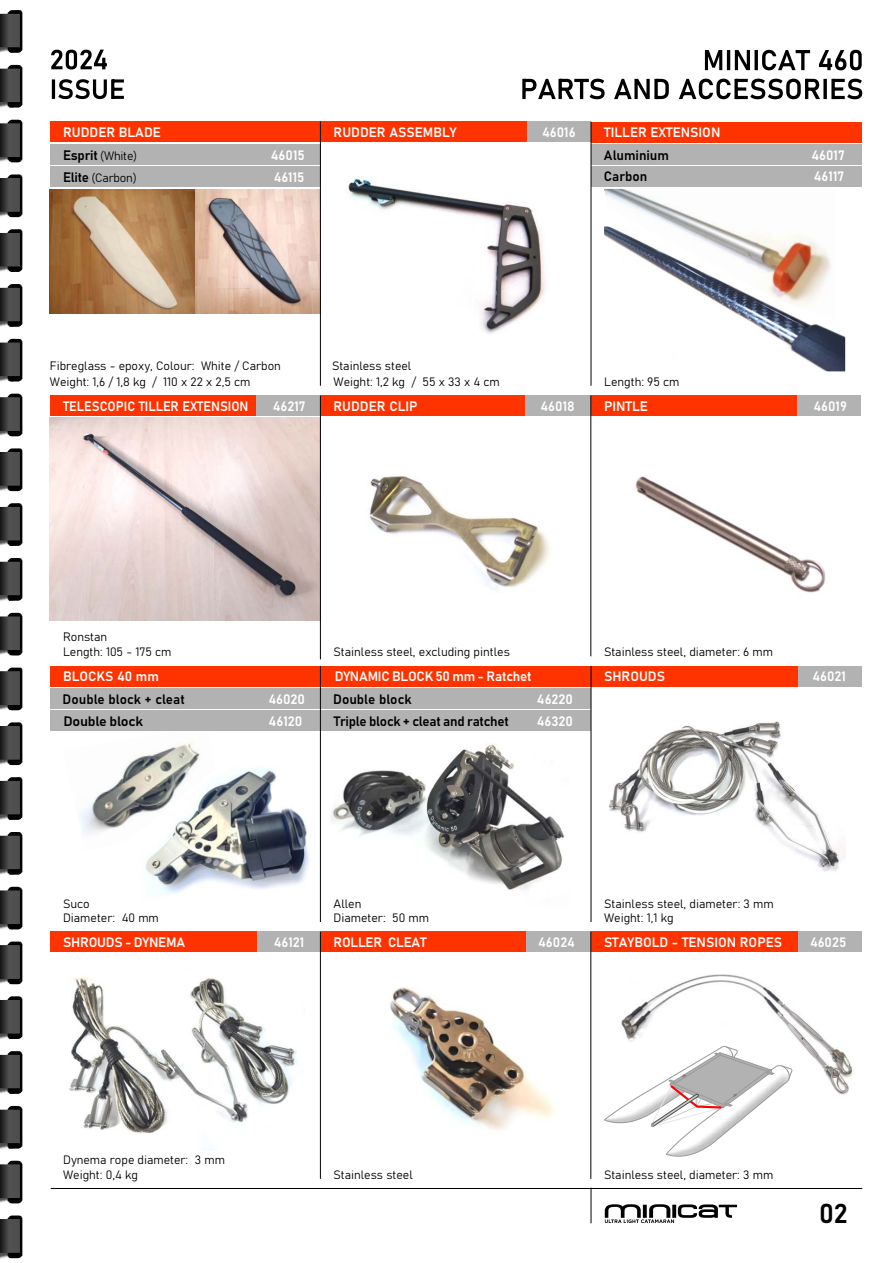
<style>
.page{position:relative;width:894px;height:1263px;background:#fff}
.page>*{position:absolute;margin:0;border:0;box-sizing:border-box;transform-origin:0 0}
.t1{font:600 27px "Bahnschrift";color:#000}
.t2{font:600 13.5px/22.4px "Bahnschrift";color:#fff}
.t3{font:600 13.5px "Bahnschrift";color:#000}
.t4{font:600 13.5px "Bahnschrift";color:#fff;scale:.95 1}
.t5{font:600 13.5px "Bahnschrift";color:#000;scale:1.06 1}
.t6{font:900 13.5px "Gotham";letter-spacing:.435em;color:#fff}
.t7{font:500 13.5px "Gotham";color:#000}
.t8{font:300 12px/15.8px "Bahnschrift";color:#000}
.s1{font-weight:600;font-size:13.5px}
</style>
<div class="page">
<div style="left:526px;top:932px;width:65px;height:20px;background:#b2b2b2"></div>
<img style="left:50px;top:189px;width:145px;height:124px">
<div style="left:797px;top:666px;width:65px;height:20px;background:#b2b2b2"></div>
<div style="left:50px;top:122px;width:270px;height:20px;background:#f30"></div>
<div style="left:50px;top:144px;width:271px;height:21px;background:#b2b2b2"></div>
<div style="left:50px;top:666px;width:270px;height:20px;background:#f30"></div>
<div style="left:591px;top:666px;width:206px;height:20px;background:#f30"></div>
<div style="left:320px;top:932px;width:206px;height:20px;background:#f30"></div>
<div style="left:591px;top:932px;width:207px;height:20px;background:#f30"></div>
<hr style="left:51px;top:1188px;width:811px;height:1px;background:#000">
<div style="left:320px;top:122px;width:207px;height:20px;background:#f30"></div>
<div style="left:320px;top:395px;width:206px;height:21px;background:#f30"></div>
<div style="left:526px;top:395px;width:65px;height:21px;background:#b2b2b2"></div>
<div style="left:591px;top:395px;width:207px;height:21px;background:#f30"></div>
<div style="left:798px;top:395px;width:63px;height:21px;background:#b2b2b2"></div>
<img style="left:368px;top:476px;width:183px;height:114px">
<img style="left:635px;top:476px;width:190px;height:117px">
<svg style="left:605px;top:1204px;width:132px;height:19px"></svg>
<img style="left:0;top:10px;width:23px;height:43px">
<svg style="left:0;top:14px;width:20px;height:33px"></svg>
<img style="left:0;top:64px;width:23px;height:44px">
<svg style="left:0;top:68px;width:20px;height:34px"></svg>
<img style="left:0;top:119px;width:23px;height:44px">
<svg style="left:0;top:123px;width:20px;height:34px"></svg>
<img style="left:0;top:174px;width:23px;height:44px">
<svg style="left:0;top:178px;width:20px;height:34px"></svg>
<img style="left:0;top:229px;width:23px;height:43px">
<svg style="left:0;top:233px;width:20px;height:34px"></svg>
<img style="left:0;top:284px;width:23px;height:43px">
<svg style="left:0;top:288px;width:20px;height:33px"></svg>
<img style="left:0;top:338px;width:23px;height:44px">
<svg style="left:0;top:342px;width:20px;height:34px"></svg>
<img style="left:0;top:393px;width:23px;height:44px">
<svg style="left:0;top:397px;width:20px;height:34px"></svg>
<img style="left:0;top:448px;width:23px;height:44px">
<svg style="left:0;top:452px;width:20px;height:34px"></svg>
<img style="left:0;top:503px;width:23px;height:43px">
<svg style="left:0;top:507px;width:20px;height:34px"></svg>
<img style="left:0;top:558px;width:23px;height:43px">
<svg style="left:0;top:562px;width:20px;height:33px"></svg>
<img style="left:0;top:612px;width:23px;height:44px">
<svg style="left:0;top:616px;width:20px;height:34px"></svg>
<img style="left:0;top:667px;width:23px;height:44px">
<svg style="left:0;top:671px;width:20px;height:34px"></svg>
<img style="left:0;top:722px;width:23px;height:44px">
<svg style="left:0;top:726px;width:20px;height:34px"></svg>
<img style="left:0;top:777px;width:23px;height:43px">
<svg style="left:0;top:781px;width:20px;height:34px"></svg>
<img style="left:0;top:832px;width:23px;height:43px">
<svg style="left:0;top:836px;width:20px;height:33px"></svg>
<img style="left:0;top:886px;width:23px;height:44px">
<svg style="left:0;top:890px;width:20px;height:34px"></svg>
<img style="left:0;top:941px;width:23px;height:44px">
<svg style="left:0;top:945px;width:20px;height:34px"></svg>
<img style="left:0;top:996px;width:23px;height:44px">
<svg style="left:0;top:1000px;width:20px;height:34px"></svg>
<img style="left:0;top:1051px;width:23px;height:43px">
<svg style="left:0;top:1055px;width:20px;height:34px"></svg>
<img style="left:0;top:1105px;width:23px;height:44px">
<svg style="left:0;top:1109px;width:20px;height:34px"></svg>
<img style="left:0;top:1160px;width:23px;height:44px">
<svg style="left:0;top:1164px;width:20px;height:34px"></svg>
<img style="left:0;top:1215px;width:23px;height:44px">
<svg style="left:0;top:1219px;width:20px;height:34px"></svg>
<svg style="left:522px;top:79px;width:340px;height:20px"></svg>
<div style="left:50px;top:167px;width:271px;height:20px;background:#b2b2b2"></div>
<div style="left:527px;top:122px;width:64px;height:20px;background:#b2b2b2"></div>
<img style="left:346px;top:176px;width:200px;height:158px">
<img style="left:145px;top:749px;width:175px;height:159px">
<img style="left:390px;top:987px;width:166px;height:143px">
<div style="left:798px;top:932px;width:63px;height:20px;background:#b2b2b2"></div>
<svg style="left:705px;top:50px;width:157px;height:20px"></svg>
<img style="left:195px;top:189px;width:125px;height:124px">
<hr style="left:320px;top:122px;width:1px;height:264px;background:#000">
<hr style="left:590px;top:395px;width:1px;height:261px;background:#000">
<hr style="left:590px;top:932px;width:1px;height:247px;background:#000">
<hr style="left:591px;top:1188px;width:1px;height:35px;background:#000">
<img style="left:621px;top:974px;width:233px;height:121px">
<div style="left:591px;top:122px;width:271px;height:20px;background:#f30"></div>
<img style="left:605px;top:189px;width:114px;height:38px">
<img style="left:604px;top:227px;width:241px;height:144px">
<div style="left:591px;top:144px;width:271px;height:20px;background:#b2b2b2"></div>
<div style="left:591px;top:166px;width:271px;height:21px;background:#b2b2b2"></div>
<hr style="left:591px;top:122px;width:1px;height:264px;background:#000">
<img style="left:50px;top:418px;width:270px;height:203px">
<div style="left:50px;top:395px;width:206px;height:21px;background:#f30"></div>
<div style="left:256px;top:395px;width:65px;height:21px;background:#b2b2b2"></div>
<hr style="left:320px;top:395px;width:1px;height:264px;background:#000">
<img style="left:79px;top:742px;width:137px;height:109px">
<div style="left:320px;top:666px;width:271px;height:20px;background:#f30"></div>
<img style="left:331px;top:745px;width:234px;height:146px">
<div style="left:320px;top:688px;width:271px;height:21px;background:#b2b2b2"></div>
<div style="left:320px;top:711px;width:271px;height:20px;background:#b2b2b2"></div>
<hr style="left:591px;top:666px;width:1px;height:256px;background:#000">
<div style="left:50px;top:688px;width:271px;height:21px;background:#b2b2b2"></div>
<div style="left:50px;top:711px;width:271px;height:20px;background:#b2b2b2"></div>
<hr style="left:320px;top:666px;width:1px;height:256px;background:#000">
<img style="left:608px;top:721px;width:237px;height:151px">
<div style="left:50px;top:932px;width:207px;height:20px;background:#f30"></div>
<img style="left:69px;top:977px;width:229px;height:157px">
<div style="left:257px;top:932px;width:64px;height:20px;background:#b2b2b2"></div>
<hr style="left:320px;top:932px;width:1px;height:247px;background:#000">
<svg style="left:604px;top:1046px;width:189px;height:111px"></svg>
<svg style="left:51px;top:50px;width:73px;height:49px"></svg>
<p class="t2" style="left:63px;top:122px;width:99px">RUDDER BLADE</p>
<p class="t2" style="left:334px;top:122px;width:124px">RUDDER ASSEMBLY</p>
<p class="t2" style="left:333px;top:122px;width:36px">FRAM</p>
<p class="t2" style="left:542px;top:122px;width:35px">46016</p>
<p class="t2" style="left:604px;top:122px;width:118px">TILLER EXTENSION</p>
<p class="t8" style="left:63px;top:145px;width:76px;line-height:21.9px"><span class="s1">Esprit</span> (White)<br><span class="s1">Elite</span> (Carbon)</p>
<p class="t7" style="left:62px;top:169px;width:17px">le f</p>
<p class="t2" style="left:271px;top:145px;width:35px">46015</p>
<p class="t2" style="left:274px;top:167px;width:32px">46115</p>
<p class="t6" style="left:263px;top:169px;width:43px">42002</p>
<p class="t3" style="left:604px;top:149px;width:67px">Aluminium</p>
<p class="t2" style="left:812px;top:144px;width:35px">46017</p>
<p class="t3" style="left:604px;top:171px;width:45px">Carbon</p>
<p class="t2" style="left:814px;top:166px;width:32px">46117</p>
<p class="t8" style="left:50px;top:359px;width:232px">Fibreglass - epoxy, Colour: White / Carbon<br>Weight: 1,6 / 1,8 kg / 110 x 22 x 2,5 cm</p>
<p class="t8" style="left:332px;top:359px;width:81px">Stainless steel</p>
<p class="t8" style="left:334px;top:374px;width:168px">Weight: 1,2 kg / 55 x 33 x 4 cm</p>
<p class="t8" style="left:604px;top:374px;width:77px">Length: 95 cm</p>
<p class="t4" style="left:63px;top:400px;width:197px">TELESCOPIC TILLER EXTENSION</p>
<p class="t2" style="left:273px;top:396px;width:34px">46217</p>
<p class="t2" style="left:333px;top:396px;width:86px">RUDDER CLIP</p>
<p class="t2" style="left:541px;top:396px;width:36px">46018</p>
<p class="t2" style="left:604px;top:396px;width:45px">PINTLE</p>
<p class="t2" style="left:814px;top:396px;width:35px">46019</p>
<p class="t8" style="left:63px;top:630px;width:46px">Ronstan</p>
<p class="t8" style="left:63px;top:645px;width:110px">Length: 105 - 175 cm</p>
<p class="t2" style="left:63px;top:666px;width:97px">BLOCKS 40 mm</p>
<p class="t3" style="left:63px;top:693px;width:124px">Double block + cleat</p>
<p class="t2" style="left:268px;top:689px;width:38px">46020<br>46120</p>
<p class="t5" style="left:63px;top:715px;width:77px">Double block</p>
<p class="t8" style="left:333px;top:645px;width:178px">Stainless steel, excluding pintles</p>
<p class="t2" style="left:335px;top:666px;width:198px">DYNAMIC BLOCK 50 mm - Ratchet</p>
<p class="t3" style="left:334px;top:715px;width:177px">Triple block + cleat and ratchet</p>
<p class="t2" style="left:333px;top:666px;width:65px">BOWSPRIT</p>
<p class="t3" style="left:333px;top:693px;width:80px">Double block</p>
<p class="t2" style="left:537px;top:689px;width:38px">46220<br>46320</p>
<p class="t8" style="left:604px;top:645px;width:171px">Stainless steel, diameter: 6 mm</p>
<p class="t2" style="left:604px;top:666px;width:62px">SHROUDS</p>
<p class="t2" style="left:812px;top:666px;width:35px">46021</p>
<p class="t8" style="left:63px;top:896px;width:28px">Suco</p>
<p class="t8" style="left:63px;top:911px;width:97px">Diameter: 40 mm</p>
<p class="t8" style="left:334px;top:896px;width:29px">Allen</p>
<p class="t8" style="left:604px;top:897px;width:171px;line-height:14.4px">Stainless steel, diameter: 3 mm<br>Weight: 1,1 kg</p>
<p class="t8" style="left:334px;top:911px;width:97px">Diameter: 50 mm</p>
<p class="t2" style="left:63px;top:932px;width:124px">SHROUDS - DYNEMA</p>
<p class="t2" style="left:274px;top:932px;width:32px">46121</p>
<p class="t2" style="left:333px;top:932px;width:95px">ROLLER CLEAT</p>
<p class="t2" style="left:538px;top:932px;width:38px">46024</p>
<p class="t2" style="left:604px;top:932px;width:180px">STAYBOLD - TENSION ROPES</p>
<p class="t2" style="left:810px;top:932px;width:38px">46025</p>
<p class="t8" style="left:63px;top:1152px;width:163px;line-height:15.3px">Dynema rope diameter: 3 mm<br>Weight: 0,4 kg</p>
<p class="t8" style="left:333px;top:1168px;width:81px">Stainless steel</p>
<p class="t8" style="left:604px;top:1168px;width:171px">Stainless steel, diameter: 3 mm</p>
<h1 class="t1" style="left:819px;top:1202px;width:30px">02</h1>
</div>
